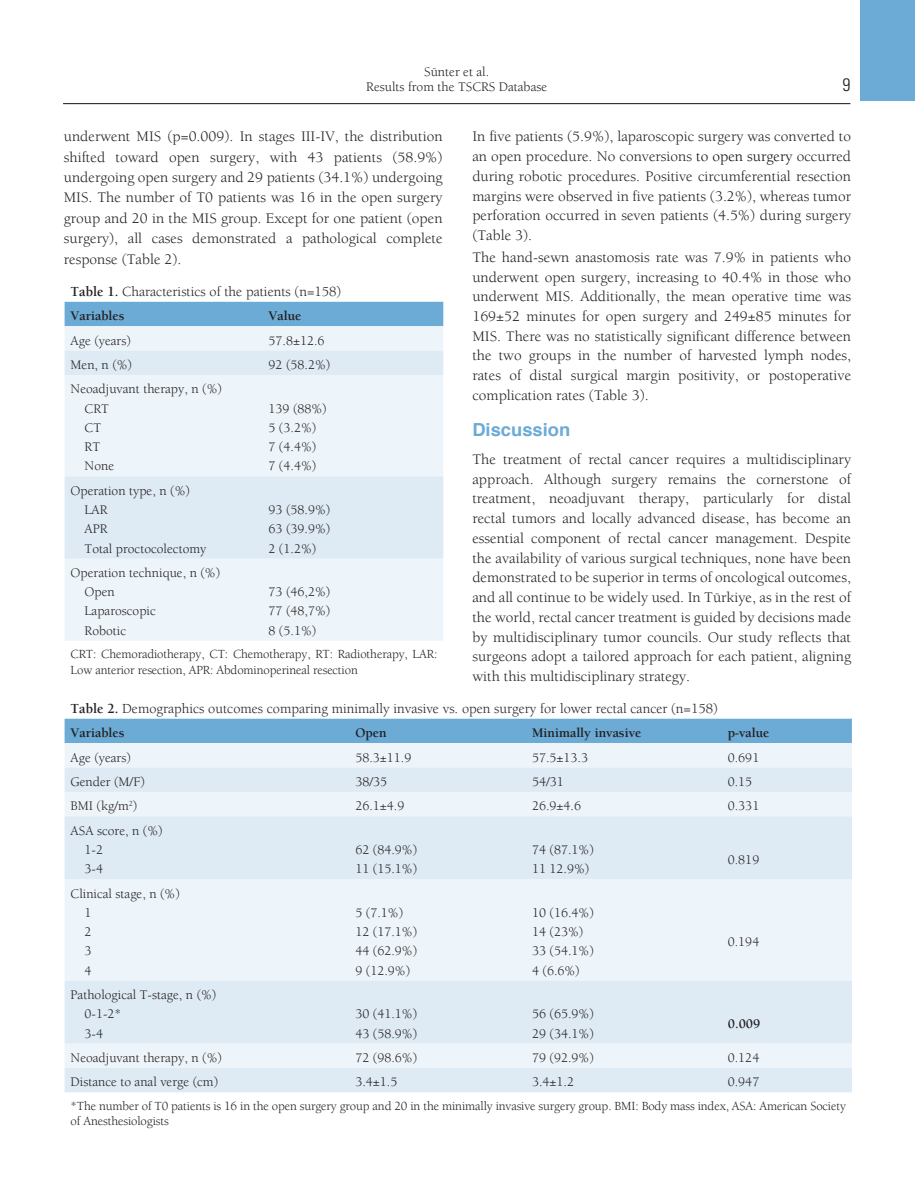
<style>
.page{position:relative;width:915px;height:1191px;background:#fff}
.page>*{position:absolute;margin:0;border:0;box-sizing:border-box;transform-origin:0 0}
.t1{font:700 18px "Helvetica";color:#6babd5}
.t2{font:18px "Univers Cond Light Tr";color:#231f20}
.t3{font:15px/19.6px "Berkeley";color:#231f20;text-align:justify}
.t4{font:14.25px "Berkeley";color:#231f20}
.t5{font:13.5px/19.2px "Berkeley";color:#231f20}
.t6{font:700 13.5px "Berkeley";color:#231f20}
.t7{font:12.75px/15.3px "Berkeley";letter-spacing:-.01em;color:#231f20}
.s1{color:#0b0c0b}
.s2{font-weight:700}
</style>
<div class="page">
<hr style="left:63px;top:103px;width:787px;height:1px;background:#231f20">
<div style="left:859px;top:0;width:55px;height:101px;background:#6babd5"></div>
<div style="left:65px;top:302px;width:378px;height:24px;background:#6babd5"></div>
<div style="left:65px;top:326px;width:378px;height:314px;background:#eef5fa"></div>
<svg style="left:65px;top:350px;width:378px;height:208px;background:#e5eff6"></svg>
<div style="left:65px;top:718px;width:786px;height:25px;background:#6babd5"></div>
<div style="left:65px;top:743px;width:786px;height:24px;background:#eef5fa"></div>
<svg style="left:65px;top:767px;width:786px;height:325px;background:#e5eff6"></svg>
<p class="t5" style="left:366px;top:64px;width:182px;line-height:15px;text-align:center">Sünter et al.<br>Results from the TSCRS Database</p>
<p class="t3" style="left:64px;top:126px;width:380px;line-height:20.4px">underwent MIS (p=0.009). In stages III-IV, the distribution shifted toward open surgery, with 43 patients (58.9%) undergoing open surgery and 29 patients (34.1%) undergoing MIS. The number of T0 patients was 16 in the open surgery group and 20 in the MIS group. Except for one patient (open surgery), all cases demonstrated a pathological complete response (Table 2).</p>
<p class="t3" style="left:472px;top:127px;width:380px">In five patients (5.9%), laparoscopic surgery was converted to an open procedure. No conversions <span class="s1">to open surgery</span> occurred during robotic procedures. Positive circumferential resection margins were observed in five patients (3.2%), whereas tumor perforation occurred in seven patients (4.5%) during surgery (Table 3).</p>
<p class="t2" style="left:842px;top:74px;width:9px">9</p>
<p class="t3" style="left:472px;top:247px;width:380px">The hand-sewn anastomosis rate was 7.9% in patients who underwent open surgery, increasing to 40.4% in those who underwent MIS. Additionally, the mean operative time was 169±52 minutes for open surgery and 249±85 minutes for MIS. There was no statistically significant difference between the two groups in the number of harvested lymph nodes, rates of distal surgical margin positivity, or postoperative complication rates (Table 3).</p>
<p class="t1" style="left:472px;top:415px;width:99px">Discussion</p>
<p class="t3" style="left:472px;top:449px;width:380px">The treatment of rectal cancer requires a multidisciplinary approach. Although surgery remains the cornerstone of treatment, neoadjuvant therapy, particularly for distal rectal tumors and locally advanced disease, has become an essential component of rectal cancer management. Despite the availability of various surgical techniques, none have been demonstrated to be superior in terms of oncological outcomes, and all continue to be widely used. In Türkiye, as in the rest of the world, rectal cancer treatment is guided by decisions made by multidisciplinary tumor councils. Our study reflects that surgeons adopt a tailored approach for each patient, aligning with this multidisciplinary strategy.</p>
<p class="t4" style="left:71px;top:283px;width:272px"><span class="s2">Table 1.</span> Characteristics of the patients (n=158)</p>
<p class="t6" style="left:71px;top:308px;width:56px">Variables</p>
<p class="t6" style="left:268px;top:308px;width:35px">Value</p>
<p class="t5" style="left:71px;top:330px;width:62px">Age (years)</p>
<p class="t5" style="left:268px;top:330px;width:58px">57.8±12.6</p>
<p class="t5" style="left:71px;top:355px;width:63px">Men, n (%)</p>
<p class="t5" style="left:268px;top:355px;width:63px">92 (58.2%)</p>
<p class="t5" style="left:85px;top:379px;width:139px;text-indent:-14px">Neoadjuvant therapy, n (%)<br>CRT<br>CT<br>RT<br>None</p>
<p class="t5" style="left:268px;top:398px;width:60px">139 (88%)<br>5 (3.2%)<br>7 (4.4%)<br>7 (4.4%)</p>
<p class="t5" style="left:85px;top:481px;width:123px;text-indent:-14px">Operation type, n (%)<br>LAR<br>APR<br>Total proctocolectomy</p>
<p class="t5" style="left:268px;top:500px;width:63px;text-align:justify">93 (58.9%)<br>63 (39.9%)<br>2 (1.2%)</p>
<p class="t5" style="left:85px;top:563px;width:137px;text-indent:-14px">Operation technique, n (%)<br>Open<br>Laparoscopic<br>Robotic</p>
<p class="t5" style="left:268px;top:582px;width:63px;text-align:justify">73 (46,2%)<br>77 (48,7%)<br>8 (5.1%)</p>
<p class="t7" style="left:71px;top:646px;width:368px">CRT: Chemoradiotherapy, CT: Chemotherapy, RT: Radiotherapy, LAR:<br>Low anterior resection, APR: Abdominoperineal resection</p>
<p class="t4" style="left:71px;top:699px;width:648px"><span class="s2">Table 2.</span> Demographics outcomes comparing minimally invasive vs. open surgery for lower rectal cancer (n=158)</p>
<p class="t6" style="left:71px;top:724px;width:56px">Variables</p>
<p class="t6" style="left:355px;top:724px;width:33px">Open</p>
<p class="t6" style="left:532px;top:724px;width:111px">Minimally invasive</p>
<p class="t6" style="left:727px;top:724px;width:43px">p-value</p>
<p class="t5" style="left:71px;top:747px;width:62px">Age (years)</p>
<p class="t5" style="left:355px;top:747px;width:58px">58.3±11.9</p>
<p class="t5" style="left:532px;top:747px;width:58px">57.5±13.3</p>
<p class="t5" style="left:727px;top:747px;width:33px">0.691</p>
<p class="t5" style="left:71px;top:772px;width:76px">Gender (M/F)</p>
<p class="t5" style="left:355px;top:772px;width:33px">38/35</p>
<p class="t5" style="left:532px;top:772px;width:33px">54/31</p>
<p class="t5" style="left:727px;top:772px;width:26px">0.15</p>
<p class="t5" style="left:71px;top:796px;width:68px">BMI (kg/m<sup>2</sup>)</p>
<p class="t5" style="left:355px;top:796px;width:51px">26.1±4.9</p>
<p class="t5" style="left:532px;top:796px;width:51px">26.9±4.6</p>
<p class="t5" style="left:727px;top:796px;width:33px">0.331</p>
<p class="t5" style="left:85px;top:820px;width:79px;text-indent:-14px">ASA score, n (%)<br>1-2<br>3-4</p>
<p class="t5" style="left:355px;top:840px;width:63px">62 (84.9%)<br>11 (15.1%)</p>
<p class="t5" style="left:532px;top:840px;width:63px">74 (87.1%)<br>11 12.9%)</p>
<p class="t5" style="left:727px;top:849px;width:33px">0.819</p>
<p class="t5" style="left:85px;top:883px;width:97px;text-indent:-14px">Clinical stage, n (%)<br>1<br>2<br>3<br>4</p>
<p class="t5" style="left:85px;top:985px;width:133px;text-indent:-14px">Pathological T-stage, n (%)<br>0-1-2*<br>3-4</p>
<p class="t5" style="left:355px;top:902px;width:63px">5 (7.1%)<br>12 (17.1%)<br>44 (62.9%)<br>9 (12.9%)</p>
<p class="t5" style="left:532px;top:902px;width:63px">10 (16.4%)<br>14 (23%)<br>33 (54.1%)<br>4 (6.6%)</p>
<p class="t5" style="left:727px;top:931px;width:33px">0.194</p>
<p class="t5" style="left:355px;top:1004px;width:63px">30 (41.1%)<br>43 (58.9%)</p>
<p class="t5" style="left:532px;top:1004px;width:63px">56 (65.9%)<br>29 (34.1%)</p>
<p class="t6" style="left:727px;top:1015px;width:34px">0.009</p>
<p class="t5" style="left:71px;top:1047px;width:153px">Neoadjuvant therapy, n (%)</p>
<p class="t5" style="left:355px;top:1047px;width:63px">72 (98.6%)</p>
<p class="t5" style="left:532px;top:1047px;width:63px">79 (92.9%)</p>
<p class="t5" style="left:727px;top:1047px;width:33px">0.124</p>
<p class="t5" style="left:71px;top:1072px;width:149px">Distance to anal verge (cm)</p>
<p class="t5" style="left:355px;top:1072px;width:44px">3.4±1.5</p>
<p class="t5" style="left:532px;top:1072px;width:44px">3.4±1.2</p>
<p class="t5" style="left:727px;top:1072px;width:33px">0.947</p>
<p class="t7" style="left:71px;top:1098px;width:776px">*The number of T0 patients is 16 in the open surgery group and 20 in the minimally invasive surgery group. BMI: Body mass index, ASA: American Society of Anesthesiologists</p>
</div>
